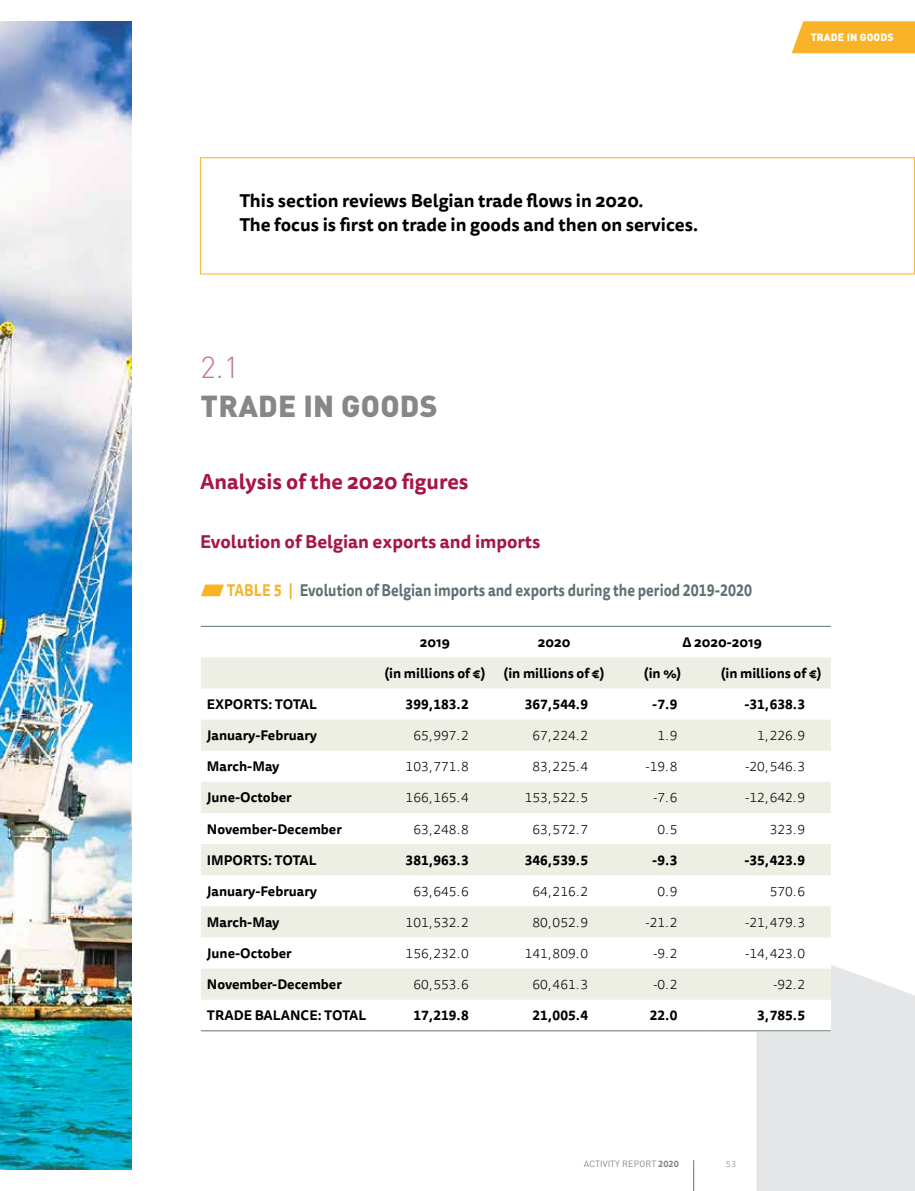
<style>
.page{position:relative;width:915px;height:1191px;background:#fff}
.page>*{position:absolute;margin:0;border:0;box-sizing:border-box;transform-origin:0 0}
.t1{font:900 30px "DINOT";letter-spacing:.01em;color:#878787}
.t2{font:300 30px "DINOT";color:#c67684}
.t3{font:700 21px "Tisa Sans Pro";color:#a61547}
.t4{font:700 18px/24px "Tisa Sans Pro";color:#000}
.t5{font:700 18px "Tisa Sans Pro";color:#a61547}
.t6{font:700 16.5px "Tisa Sans Pro";color:#5f7175;scale:.85 1}
.t7{font:700 13.5px "Tisa Sans Pro";color:#000}
.t8{font:300 13.5px "Tisa Sans Pro";color:#000}
.t9{font:900 10.5px "DINOT";letter-spacing:.01em;color:#fff}
.t10{font:9px "DINOT";letter-spacing:.01em;color:#878787}
.t11{font:300 9px "Tisa Sans Pro";color:#878787}
.s1{color:#f8b327}
.s2{font-family:"Tisa Sans Pro";font-weight:700}
</style>
<div class="page">
<hr style="left:693px;top:1160px;width:1px;height:31px;background:#706f6f">
<svg style="left:756px;top:937px;width:158px;height:254px"></svg>
<div style="left:200px;top:157px;width:714px;height:117px;border:1px solid #f8b327"></div>
<img style="left:0;top:21px;width:132px;height:1148px">
<svg style="left:201px;top:584px;width:23px;height:12px"></svg>
<svg style="left:791px;top:21px;width:123px;height:32px"></svg>
<div style="left:201px;top:626px;width:629px;height:405px;background:#fff"></div>
<svg style="left:201px;top:657px;width:629px;height:342px;fill:#edefe4"></svg>
<hr style="left:201px;top:626px;width:174px;height:1px;background:#5f7175">
<hr style="left:375px;top:626px;width:119px;height:1px;background:#5f7175">
<hr style="left:494px;top:626px;width:119px;height:1px;background:#5f7175">
<hr style="left:613px;top:626px;width:98px;height:1px;background:#5f7175">
<hr style="left:711px;top:626px;width:119px;height:1px;background:#5f7175">
<hr style="left:201px;top:1030px;width:174px;height:1px;background:#5f7175">
<hr style="left:375px;top:1030px;width:119px;height:1px;background:#5f7175">
<hr style="left:494px;top:1030px;width:119px;height:1px;background:#5f7175">
<hr style="left:613px;top:1030px;width:98px;height:1px;background:#5f7175">
<hr style="left:711px;top:1030px;width:119px;height:1px;background:#5f7175">
<p class="t9" style="left:810px;top:30px;width:84px">TRADE IN GOODS</p>
<h3 class="t4" style="left:239px;top:189px;width:460px">This section reviews Belgian trade flows in 2020.<br>The focus is first on trade in goods and then on services.</h3>
<h1 class="t2" style="left:200px;top:347px;width:40px">2.1</h1>
<h1 class="t1" style="left:200px;top:385px;width:238px">TRADE IN GOODS</h1>
<h2 class="t3" style="left:200px;top:466px;width:270px">Analysis of the 2020 figures</h2>
<h3 class="t5" style="left:200px;top:528px;width:342px">Evolution of Belgian exports and imports</h3>
<p class="t6" style="left:227px;top:578px;width:619px"><span class="s1">TABLE 5 |</span> Evolution of Belgian imports and exports during the period 2019-2020</p>
<p class="t7" style="left:420px;top:632px;width:32px">2019</p>
<p class="t7" style="left:537px;top:632px;width:34px">2020</p>
<p class="t7" style="left:682px;top:632px;width:81px">∆ 2020-2019</p>
<p class="t7" style="left:384px;top:663px;width:102px">(in millions of €)</p>
<p class="t7" style="left:503px;top:663px;width:102px">(in millions of €)</p>
<p class="t7" style="left:643px;top:663px;width:39px">(in %)</p>
<p class="t7" style="left:720px;top:663px;width:102px">(in millions of €)</p>
<p class="t7" style="left:207px;top:694px;width:112px">EXPORTS: TOTAL</p>
<p class="t7" style="left:405px;top:694px;width:65px">399,183.2</p>
<p class="t7" style="left:524px;top:694px;width:65px">367,544.9</p>
<p class="t7" style="left:652px;top:694px;width:27px">-7.9</p>
<p class="t7" style="left:744px;top:694px;width:62px">-31,638.3</p>
<p class="t7" style="left:207px;top:725px;width:112px">January-February</p>
<p class="t8" style="left:413px;top:727px;width:57px">65,997.2</p>
<p class="t8" style="left:532px;top:727px;width:57px">67,224.2</p>
<p class="t8" style="left:657px;top:727px;width:22px">1.9</p>
<p class="t8" style="left:757px;top:727px;width:49px">1,226.9</p>
<p class="t7" style="left:207px;top:756px;width:74px">March-May</p>
<p class="t8" style="left:405px;top:758px;width:65px">103,771.8</p>
<p class="t8" style="left:532px;top:758px;width:57px">83,225.4</p>
<p class="t8" style="left:645px;top:758px;width:34px">-19.8</p>
<p class="t8" style="left:745px;top:758px;width:62px">-20,546.3</p>
<p class="t7" style="left:207px;top:787px;width:86px">June-October</p>
<p class="t8" style="left:405px;top:789px;width:65px">166,165.4</p>
<p class="t8" style="left:524px;top:789px;width:65px">153,522.5</p>
<p class="t8" style="left:652px;top:789px;width:26px">-7.6</p>
<p class="t8" style="left:745px;top:789px;width:62px">-12,642.9</p>
<p class="t7" style="left:207px;top:819px;width:136px">November-December</p>
<p class="t8" style="left:413px;top:820px;width:57px">63,248.8</p>
<p class="t8" style="left:532px;top:820px;width:57px">63,572.7</p>
<p class="t8" style="left:657px;top:820px;width:22px">0.5</p>
<p class="t8" style="left:769px;top:820px;width:37px">323.9</p>
<p class="t7" style="left:207px;top:850px;width:111px">IMPORTS: TOTAL</p>
<p class="t7" style="left:405px;top:850px;width:65px">381,963.3</p>
<p class="t7" style="left:524px;top:850px;width:65px">346,539.5</p>
<p class="t7" style="left:652px;top:850px;width:27px">-9.3</p>
<p class="t7" style="left:744px;top:850px;width:62px">-35,423.9</p>
<p class="t7" style="left:207px;top:881px;width:112px">January-February</p>
<p class="t8" style="left:413px;top:882px;width:57px">63,645.6</p>
<p class="t8" style="left:532px;top:882px;width:57px">64,216.2</p>
<p class="t8" style="left:657px;top:882px;width:22px">0.9</p>
<p class="t8" style="left:769px;top:882px;width:37px">570.6</p>
<p class="t7" style="left:207px;top:912px;width:74px">March-May</p>
<p class="t8" style="left:405px;top:913px;width:65px">101,532.2</p>
<p class="t8" style="left:532px;top:913px;width:57px">80,052.9</p>
<p class="t8" style="left:645px;top:913px;width:34px">-21.2</p>
<p class="t8" style="left:745px;top:913px;width:62px">-21,479.3</p>
<p class="t7" style="left:207px;top:943px;width:86px">June-October</p>
<p class="t8" style="left:405px;top:944px;width:65px">156,232.0</p>
<p class="t8" style="left:524px;top:944px;width:65px">141,809.0</p>
<p class="t8" style="left:652px;top:944px;width:26px">-9.2</p>
<p class="t8" style="left:745px;top:944px;width:62px">-14,423.0</p>
<p class="t7" style="left:207px;top:974px;width:136px">November-December</p>
<p class="t8" style="left:413px;top:975px;width:57px">60,553.6</p>
<p class="t8" style="left:532px;top:975px;width:57px">60,461.3</p>
<p class="t8" style="left:652px;top:975px;width:26px">-0.2</p>
<p class="t8" style="left:772px;top:975px;width:34px">-92.2</p>
<p class="t7" style="left:207px;top:1005px;width:161px">TRADE BALANCE: TOTAL</p>
<p class="t7" style="left:413px;top:1005px;width:57px">17,219.8</p>
<p class="t7" style="left:532px;top:1005px;width:57px">21,005.4</p>
<p class="t7" style="left:649px;top:1005px;width:29px">22.0</p>
<p class="t7" style="left:757px;top:1005px;width:49px">3,785.5</p>
<p class="t10" style="left:583px;top:1157px;width:96px">ACTIVITY REPORT <span class="s2">2020</span></p>
<p class="t11" style="left:725px;top:1158px;width:12px">53</p>
</div>
